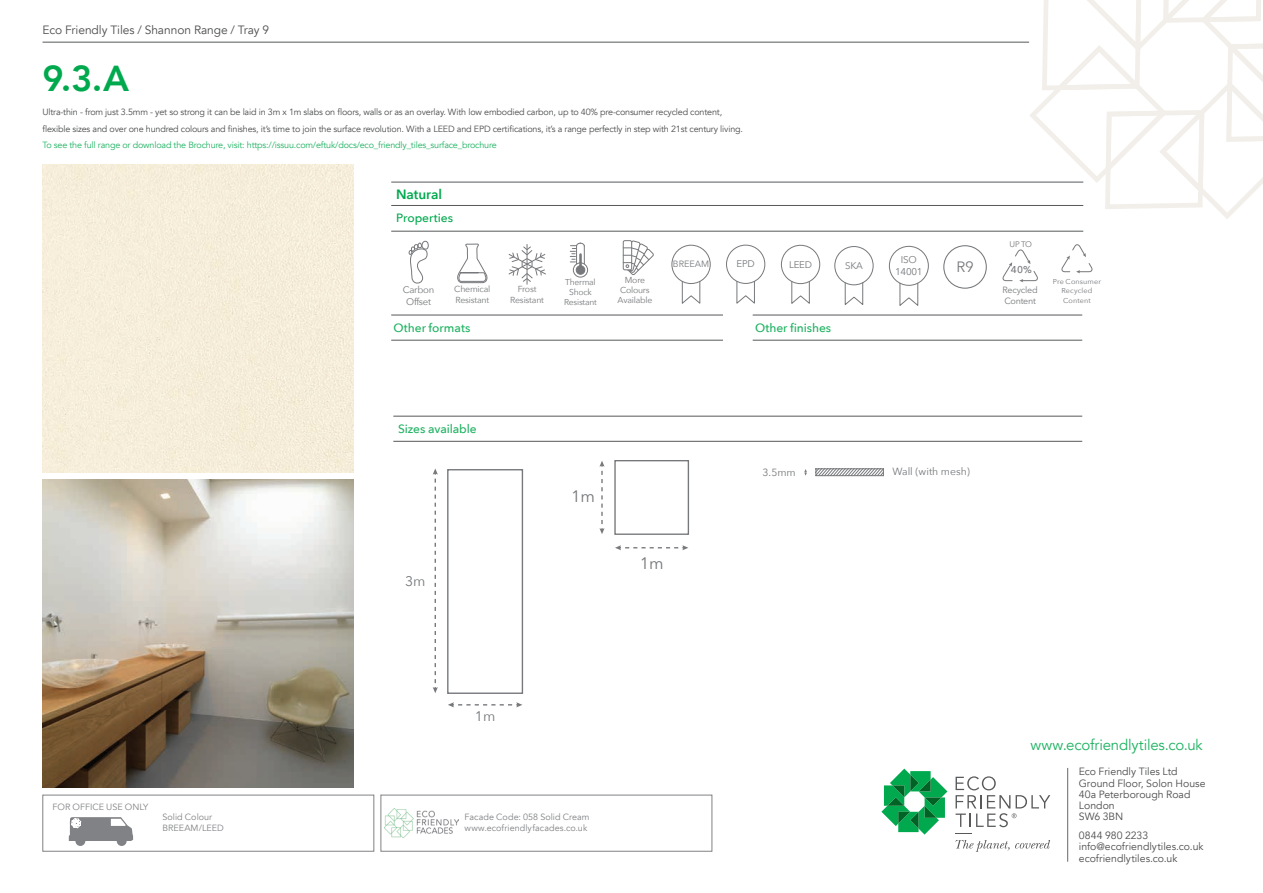
<style>
.page{position:relative;width:1263px;height:893px;background:#fff}
.page>*{position:absolute;margin:0;border:0;box-sizing:border-box;transform-origin:0 0}
.t1{font:800 36px "Avenir";color:#00a94e}
.t2{font:16.5px "Avenir Next";color:#76787b}
.t3{font:15px "Avenir";letter-spacing:-.015em;color:#1eb261}
.t4{font:15px "Avenir Next";color:#76787b}
.t5{font:13.95px "Avenir Next";color:#76787b}
.t6{font:600 13.5px "Avenir Next";letter-spacing:-.005em;color:#00a94e}
.t7{font:500 12px "Avenir Next";letter-spacing:-.005em;color:#1eb261}
.t8{font:12px "Avenir";letter-spacing:-.005em;color:#4b4c4d}
.t9{font:500 12px "Avenir Next";letter-spacing:-.005em;color:#00a94e}
.t10{font:10.5px/11.2px "Avenir";color:#4b4c4d}
.t11{font:10.35px "Avenir Next";color:#76787b}
.t12{font:500 9.9px "Avenir Next";color:#76787b}
.t13{font:9.75px/11.9px "Avenir Next";letter-spacing:-.025em;color:#76787b;text-align:center}
.t14{font:9.6px/11.4px "Avenir Next";letter-spacing:-.025em;color:#76787b;text-align:center}
.t15{font:9.15px "Avenir Next";color:#76787b}
.t16{font:9px/16.5px "Avenir";letter-spacing:-.02em;color:#4b4c4d}
.t17{font:9px "Avenir";letter-spacing:-.02em;color:#1eb261}
.t18{font:9px/11.2px "Avenir";letter-spacing:.005em;color:#808285}
.t19{font:9px/10.8px "Avenir Next";letter-spacing:-.025em;color:#76787b}
.t20{font:8.7px/10.5px "Avenir Next";letter-spacing:-.025em;color:#76787b;text-align:center}
.t21{font:8.55px/10.2px "Avenir Next";letter-spacing:-.025em;color:#76787b;text-align:center}
.t22{font:8.1px "Avenir Next";color:#76787b}
.t23{font:7.05px/9.8px "Avenir Next";letter-spacing:.015em;color:#76787b;text-align:center}
</style>
<div class="page">
<svg style="left:881px;top:769px;width:66px;height:66px"></svg>
<svg style="left:955px;top:840px;width:95px;height:12px"></svg>
<svg style="left:955px;top:833px;width:17px;height:1px"></svg>
<svg style="left:955px;top:776px;width:95px;height:51px"></svg>
<hr style="left:1067px;top:768px;width:1px;height:94px;background:#4b4c4d">
<div style="left:42px;top:795px;width:332px;height:57px;border:1px solid #808285"></div>
<div style="left:75px;top:836px;width:10px;height:10px;background:#808285;border-radius:50%"></div>
<div style="left:117px;top:836px;width:10px;height:10px;background:#808285;border-radius:50%"></div>
<svg style="left:69px;top:817px;width:64px;height:24px"></svg>
<svg style="left:1029px;top:0;width:234px;height:219px"></svg>
<hr style="left:43px;top:42px;width:986px;height:1px;background:#57585a">
<hr style="left:391px;top:231px;width:692px;height:1px;background:#57585a">
<hr style="left:391px;top:205px;width:692px;height:1px;background:#57585a">
<hr style="left:753px;top:340px;width:329px;height:1px;background:#57585a">
<hr style="left:753px;top:315px;width:329px;height:1px;background:#57585a">
<hr style="left:391px;top:340px;width:332px;height:1px;background:#57585a">
<hr style="left:391px;top:315px;width:332px;height:1px;background:#57585a">
<hr style="left:393px;top:441px;width:689px;height:1px;background:#57585a">
<hr style="left:393px;top:416px;width:689px;height:1px;background:#57585a">
<hr style="left:391px;top:182px;width:692px;height:1px;background:#57585a">
<div style="left:43px;top:164px;width:310px;height:308px;background:#f6edda"></div>
<img style="left:43px;top:479px;width:310px;height:309px">
<svg style="left:1061px;top:244px;width:32px;height:29px"></svg>
<svg style="left:1002px;top:249px;width:36px;height:33px"></svg>
<div style="left:614px;top:460px;width:75px;height:75px;border:1px solid #76787b"></div>
<svg style="left:599px;top:461px;width:5px;height:73px"></svg>
<svg style="left:615px;top:545px;width:73px;height:5px"></svg>
<div style="left:447px;top:469px;width:76px;height:225px;border:1px solid #76787b"></div>
<svg style="left:433px;top:468px;width:5px;height:225px"></svg>
<svg style="left:448px;top:702px;width:74px;height:5px"></svg>
<svg style="left:804px;top:469px;width:3px;height:7px"></svg>
<svg style="left:817px;top:470px;width:65px;height:4px"></svg>
<div style="left:815px;top:468px;width:69px;height:8px;border:1px solid #76787b"></div>
<div style="left:380px;top:795px;width:332px;height:57px;border:1px solid #808285"></div>
<img style="left:384px;top:808px;width:74px;height:29px">
<svg style="left:457px;top:244px;width:31px;height:39px"></svg>
<hr style="left:527px;top:244px;width:1px;height:41px;background:#76787b">
<svg style="left:508px;top:246px;width:38px;height:36px"></svg>
<div style="left:573px;top:263px;width:15px;height:14px;border:1px solid #76787b;border-radius:50%"></div>
<div style="left:576px;top:266px;width:9px;height:8px;background:#76787b;border-radius:50%"></div>
<div style="left:576px;top:265px;width:9px;height:10px;border:1px solid #76787b;border-radius:50%"></div>
<svg style="left:570px;top:243px;width:15px;height:23px"></svg>
<div style="left:781px;top:245px;width:39px;height:39px;border:1px solid #76787b;border-radius:50%"></div>
<svg style="left:791px;top:280px;width:19px;height:24px"></svg>
<div style="left:726px;top:245px;width:39px;height:39px;border:1px solid #76787b;border-radius:50%"></div>
<svg style="left:736px;top:280px;width:19px;height:24px"></svg>
<svg style="left:623px;top:240px;width:31px;height:35px"></svg>
<div style="left:943px;top:245px;width:44px;height:44px;border:1px solid #76787b;border-radius:50%"></div>
<div style="left:889px;top:246px;width:40px;height:40px;border:1px solid #76787b;border-radius:50%"></div>
<svg style="left:899px;top:282px;width:20px;height:24px"></svg>
<div style="left:834px;top:246px;width:40px;height:39px;border:1px solid #76787b;border-radius:50%"></div>
<svg style="left:844px;top:282px;width:20px;height:23px"></svg>
<div style="left:671px;top:245px;width:40px;height:39px;border:1px solid #76787b;border-radius:50%"></div>
<svg style="left:681px;top:280px;width:20px;height:24px"></svg>
<svg style="left:408px;top:240px;width:21px;height:44px"></svg>
<h3 class="t8" style="left:43px;top:23px;width:228px">Eco Friendly Tiles / Shannon Range / Tray 9</h3>
<h1 class="t1" style="left:43px;top:51px;width:88px">9.3.A</h1>
<p class="t16" style="left:42px;top:104px;width:702px">Ultra-thin - from just 3.5mm - yet so strong it can be laid in 3m x 1m slabs on floors, walls or as an overlay. With low embodied carbon, up to 40% pre-consumer recycled content, flexible sizes and over one hundred colours and finishes, it’s time to join the surface revolution. With a LEED and EPD certifications, it’s a range perfectly in step with 21st century living.</p>
<p class="t17" style="left:42px;top:140px;width:456px">To see the full range or download the Brochure, visit: https://issuu.com/eftuk/docs/eco_friendly_tiles_surface_brochure</p>
<h3 class="t6" style="left:396px;top:182px;width:48px">Natural</h3>
<h3 class="t9" style="left:396px;top:208px;width:58px">Properties</h3>
<p class="t14" style="left:403px;top:284px;width:33px">Carbon<br>Offset</p>
<p class="t20" style="left:454px;top:283px;width:38px;text-align:left">Chemical<br>Resistant</p>
<p class="t20" style="left:510px;top:283px;width:35px">Frost<br>Resistant</p>
<p class="t21" style="left:564px;top:276px;width:34px">Thermal<br>Shock<br>Resistant</p>
<p class="t20" style="left:618px;top:274px;width:36px">More<br>Colours<br>Available</p>
<p class="t14" style="left:737px;top:258px;width:20px">EPD</p>
<p class="t14" style="left:789px;top:258px;width:24px">LEED</p>
<p class="t15" style="left:673px;top:256px;width:38px">BREEAM</p>
<p class="t14" style="left:845px;top:259px;width:19px">SKA</p>
<h3 class="t7" style="left:394px;top:318px;width:79px">Other formats</h3>
<h3 class="t7" style="left:755px;top:318px;width:78px">Other finishes</h3>
<p class="t13" style="left:895px;top:253px;width:29px">ISO<br>14001</p>
<h3 class="t4" style="left:956px;top:254px;width:19px">R9</h3>
<p class="t22" style="left:1009px;top:238px;width:24px">UP TO</p>
<p class="t12" style="left:1011px;top:262px;width:23px">40%</p>
<p class="t19" style="left:1002px;top:284px;width:37px">Recycled<br>Content</p>
<p class="t23" style="left:1053px;top:276px;width:50px">Pre Consumer<br>Recycled<br>Content</p>
<h3 class="t7" style="left:398px;top:419px;width:80px">Sizes available</h3>
<h3 class="t5" style="left:405px;top:569px;width:22px">3m</h3>
<h2 class="t2" style="left:571px;top:483px;width:26px">1m</h2>
<h2 class="t2" style="left:640px;top:549px;width:26px">1m</h2>
<p class="t11" style="left:763px;top:463px;width:35px">3.5mm</p>
<p class="t11" style="left:892px;top:463px;width:79px">Wall (with mesh)</p>
<p class="t18" style="left:52px;top:801px;width:97px">FOR OFFICE USE ONLY</p>
<p class="t18" style="left:162px;top:811px;width:63px">Solid Colour<br>BREEAM/LEED</p>
<h3 class="t5" style="left:475px;top:704px;width:22px">1m</h3>
<p class="t18" style="left:465px;top:811px;width:127px">Facade Code: 058 Solid Cream www.ecofriendlyfacades.co.uk</p>
<h3 class="t3" style="left:1030px;top:735px;width:174px">www.ecofriendlytiles.co.uk</h3>
<p class="t10" style="left:1079px;top:766px;width:128px">Eco Friendly Tiles Ltd<br>Ground Floor, Solon House<br>40a Peterborough Road<br>London<br>SW6 3BN</p>
<p class="t10" style="left:1079px;top:830px;width:126px">0844 980 2233 info@ecofriendlytiles.co.uk ecofriendlytiles.co.uk</p>
</div>
